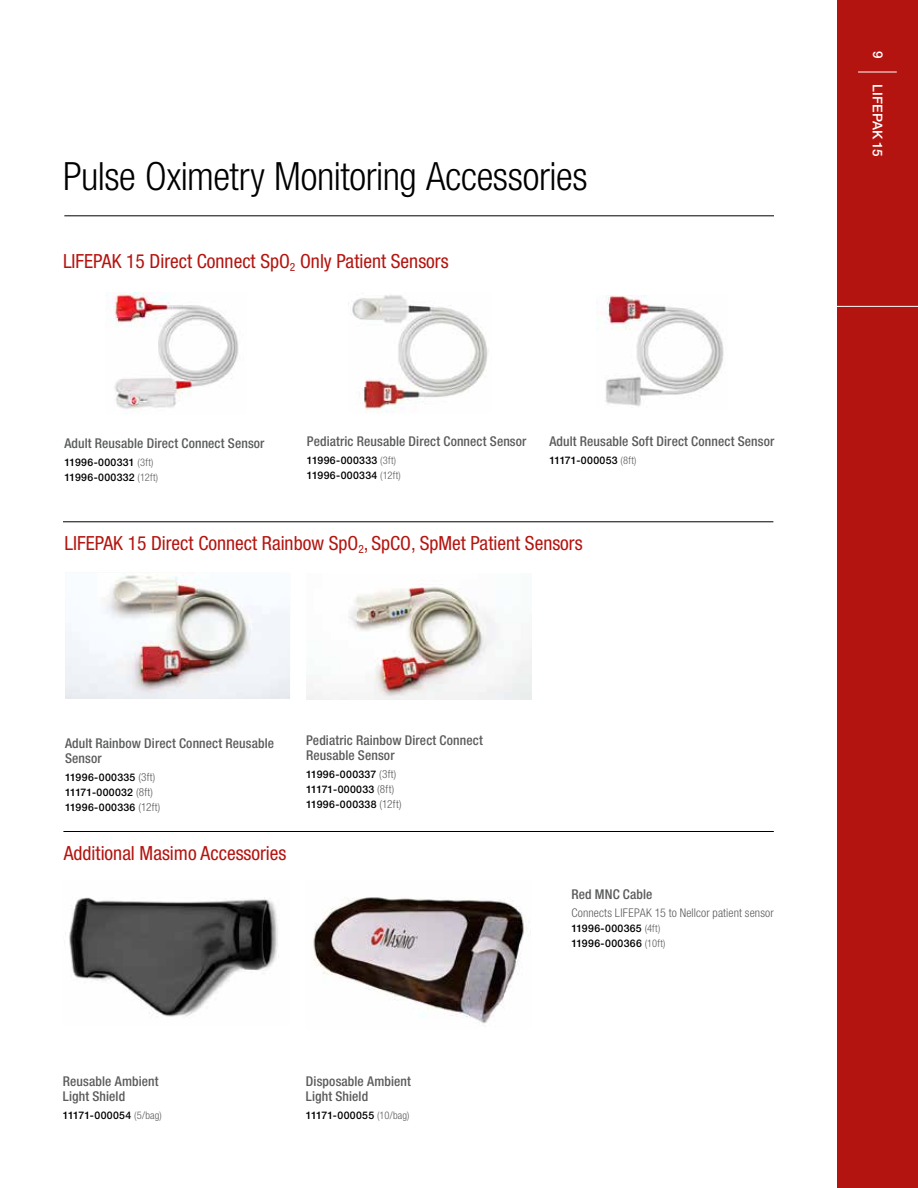
<style>
.page{position:relative;width:918px;height:1188px;background:#fff}
.page>*{position:absolute;margin:0;border:0;box-sizing:border-box;transform-origin:0 0}
.t1{font:300 condensed 39px "Helvetica Neue LT Std";letter-spacing:-.01em;color:#000}
.t2{font:condensed 19.5px "Helvetica Neue LT Std";color:#b4140f}
.t3{font:500 condensed 13.5px/15px "Helvetica Neue LT Std";letter-spacing:.01em;color:#5a5c5b}
.t4{font:500 13.5px "Helvetica Neue LT Std";letter-spacing:.005em;color:#fff}
.t5{font:300 condensed 12px "Helvetica Neue LT Std";letter-spacing:.01em;color:#5a5c5b}
.t6{font:500 10.5px/15px "Helvetica Neue LT Std";letter-spacing:.025em;color:#000}
.s1{font-weight:300;font-stretch:condensed;color:#5a5c5b}
.s2{font-weight:300;font-stretch:condensed;font-size:11.25px;color:#5a5c5b}
</style>
<div class="page">
<div style="left:837px;top:0;width:81px;height:1188px;background:#b4140f"></div>
<hr style="left:832px;top:306px;width:86px;height:1px;background:#fff">
<hr style="left:858px;top:72px;width:39px;height:1px;background:#fff">
<img style="left:313px;top:897px;width:211px;height:127px">
<img style="left:69px;top:897px;width:209px;height:120px">
<img style="left:65px;top:575px;width:225px;height:124px">
<img style="left:307px;top:587px;width:225px;height:112px">
<img style="left:597px;top:295px;width:127px;height:112px">
<img style="left:107px;top:293px;width:132px;height:121px">
<img style="left:352px;top:294px;width:136px;height:118px">
<hr style="left:63px;top:831px;width:711px;height:1px;background:#000">
<hr style="left:63px;top:522px;width:710px;height:1px;background:#000">
<hr style="left:64px;top:216px;width:710px;height:1px;background:#000">
<h1 class="t1" style="left:63px;top:154px;width:526px">Pulse Oximetry Monitoring Accessories</h1>
<h2 class="t2" style="left:63px;top:250px;width:387px">LIFEPAK 15 Direct Connect SpO<sub>2</sub> Only Patient Sensors</h2>
<p class="t3" style="left:64px;top:435px;width:202px">Adult Reusable Direct Connect Sensor</p>
<p class="t6" style="left:64px;top:454px;width:95px">11996-000331 <span class="s1">(3ft)<br></span>11996-000332 <span class="s1">(12ft)</span></p>
<p class="t3" style="left:307px;top:434px;width:221px">Pediatric Reusable Direct Connect Sensor</p>
<p class="t6" style="left:307px;top:453px;width:96px">11996-000333 <span class="s1">(3ft)<br></span>11996-000334 <span class="s1">(12ft)</span></p>
<p class="t3" style="left:549px;top:434px;width:227px">Adult Reusable Soft Direct Connect Sensor</p>
<p class="t6" style="left:549px;top:453px;width:89px">11171-000053 <span class="s1">(8ft)</span></p>
<h2 class="t2" style="left:65px;top:532px;width:520px">LIFEPAK 15 Direct Connect Rainbow SpO<sub>2</sub>, SpCO, SpMet Patient Sensors</h2>
<p class="t3" style="left:65px;top:736px;width:211px">Adult Rainbow Direct Connect Reusable<br>Sensor</p>
<p class="t6" style="left:65px;top:770px;width:97px">11996-000335 <span class="s2">(3ft)<br></span>11171-000032 <span class="s2">(8ft)<br></span>11996-000336 <span class="s2">(12ft)</span></p>
<h2 class="t2" style="left:64px;top:842px;width:224px">Additional Masimo Accessories</h2>
<p class="t3" style="left:306px;top:732px;width:178px">Pediatric Rainbow Direct Connect<br>Reusable Sensor</p>
<p class="t6" style="left:306px;top:767px;width:97px">11996-000337 <span class="s2">(3ft)<br></span>11171-000033 <span class="s2">(8ft)<br></span>11996-000338 <span class="s2">(12ft)</span></p>
<p class="t3" style="left:63px;top:1074px;width:97px">Reusable Ambient<br>Light Shield</p>
<p class="t6" style="left:63px;top:1108px;width:100px">11171-000054 <span class="s1">(5/bag)</span></p>
<p class="t3" style="left:306px;top:1074px;width:107px">Disposable Ambient<br>Light Shield</p>
<p class="t6" style="left:306px;top:1108px;width:105px">11171-000055 <span class="s1">(10/bag)</span></p>
<p class="t3" style="left:571px;top:887px;width:83px">Red MNC Cable</p>
<p class="t5" style="left:571px;top:906px;width:204px">Connects LIFEPAK 15 to Nellcor patient sensor</p>
<p class="t6" style="left:571px;top:921px;width:96px">11996-000365 <span class="s1">(4ft)<br></span>11996-000366 <span class="s1">(10ft)</span></p>
<p class="t4" style="left:886px;top:51px;width:9px;rotate:90deg">9</p>
<p class="t4" style="left:886px;top:84px;width:74px;rotate:90deg">LIFEPAK 15</p>
</div>
